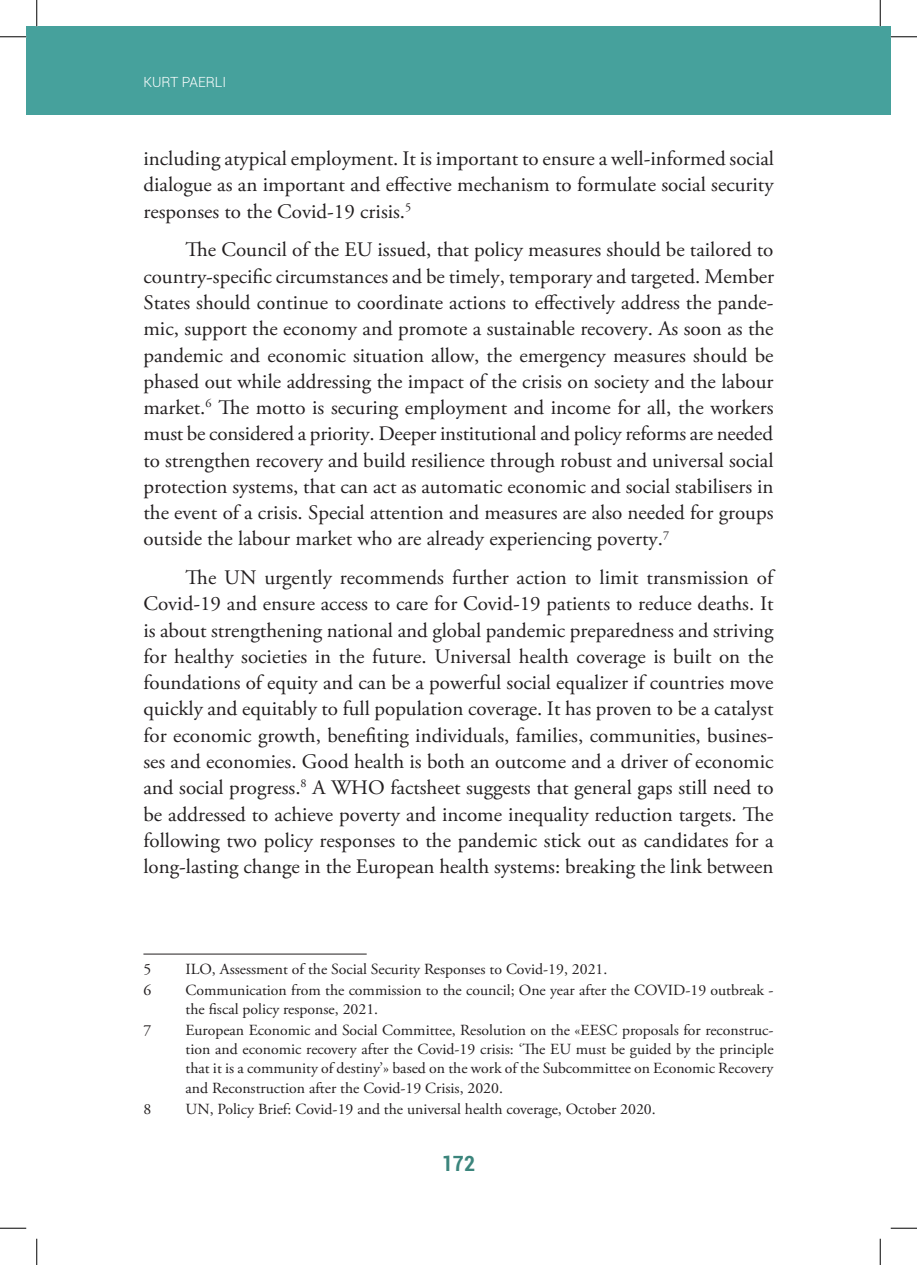
<style>
.page{position:relative;width:917px;height:1265px;background:#fff}
.page>*{position:absolute;margin:0;border:0;box-sizing:border-box;transform-origin:0 0}
.t1{font:700 condensed 21px "Roboto";color:#3b857c}
.t2{font:20.65px/26.2px "Adobe Garamond Pro";color:#231f20;text-align:justify}
.t3{font:15.4px/19.2px "Adobe Garamond Pro";color:#231f20}
.t4{font:300 14px "Roboto";color:#fff}
</style>
<div class="page">
<div style="left:27px;top:27px;width:863px;height:88px;background:#46a19c"></div>
<hr style="left:143px;top:953px;width:224px;height:1px;background:#231f20">
<svg style="left:0;top:36px;width:26px;height:1px"></svg>
<svg style="left:891px;top:36px;width:26px;height:1px"></svg>
<svg style="left:0;top:1227px;width:26px;height:1px"></svg>
<svg style="left:891px;top:1227px;width:26px;height:1px"></svg>
<svg style="left:36px;top:0;width:1px;height:26px"></svg>
<svg style="left:36px;top:1238px;width:1px;height:26px"></svg>
<svg style="left:880px;top:0;width:1px;height:26px"></svg>
<svg style="left:880px;top:1238px;width:1px;height:26px"></svg>
<p class="t4" style="left:143px;top:72px;width:84px">KURT PAERLI</p>
<p class="t2" style="left:143px;top:146px;width:632px">including atypical employment. It is important to ensure a well-informed social dialogue as an important and effective mechanism to formulate social security responses to the Covid-19 crisis.<sup>5</sup></p>
<p class="t2" style="left:143px;top:237px;width:632px;text-indent:42px">The Council of the EU issued, that policy measures should be tailored to country-specific circumstances and be timely, temporary and targeted. Member States should continue to coordinate actions to effectively address the pande&shy;mic, support the economy and promote a sustainable recovery. As soon as the pandemic and economic situation allow, the emergency measures should be phased out while addressing the impact of the crisis on society and the labour market.<sup>6</sup> The motto is securing employment and income for all, the workers must be considered a priority. Deeper institutional and policy reforms are needed to strengthen recovery and build resilience through robust and universal social protection systems, that can act as automatic economic and social stabilisers in the event of a crisis. Special attention and measures are also needed for groups outside the labour market who are already experiencing poverty.<sup>7</sup></p>
<p class="t2" style="left:143px;top:565px;width:633px;text-indent:42px">The UN urgently recommends further action to limit transmission of Covid-19 and ensure access to care for Covid-19 patients to reduce deaths. It is about strengthening national and global pandemic preparedness and striving for healthy societies in the future. Universal health coverage is built on the foundations of equity and can be a powerful social equalizer if countries move quickly and equitably to full population coverage. It has proven to be a catalyst for economic growth, benefiting individuals, families, communities, busines&shy;ses and economies. Good health is both an outcome and a driver of economic and social progress.<sup>8</sup> A WHO factsheet suggests that general gaps still need to be addressed to achieve poverty and income inequality reduction targets. The following two policy responses to the pandemic stick out as candidates for a long-lasting change in the European health systems: breaking the link between</p>
<p class="t3" style="left:143px;top:959px;width:9px">5</p>
<p class="t3" style="left:186px;top:959px;width:423px">ILO, Assessment of the Social Security Responses to Covid-19, 2021.</p>
<p class="t3" style="left:143px;top:980px;width:9px">6</p>
<p class="t3" style="left:186px;top:980px;width:589px">Communication from the commission to the council; One year after the COVID-19 outbreak - the fiscal policy response, 2021.</p>
<p class="t3" style="left:143px;top:1020px;width:9px">7</p>
<p class="t3" style="left:186px;top:1020px;width:589px;text-align:justify">European Economic and Social Committee, Resolution on the «EESC proposals for reconstruc&shy;tion and economic recovery after the Covid-19 crisis: ‘The EU must be guided by the principle that it is a community of destiny’» based on the work of the Subcommittee on Economic Recovery and Reconstruction after the Covid-19 Crisis, 2020.</p>
<p class="t3" style="left:143px;top:1099px;width:9px">8</p>
<p class="t3" style="left:186px;top:1099px;width:472px">UN, Policy Brief: Covid-19 and the universal health coverage, October 2020.</p>
<p class="t1" style="left:442px;top:1148px;width:35px">172</p>
</div>
